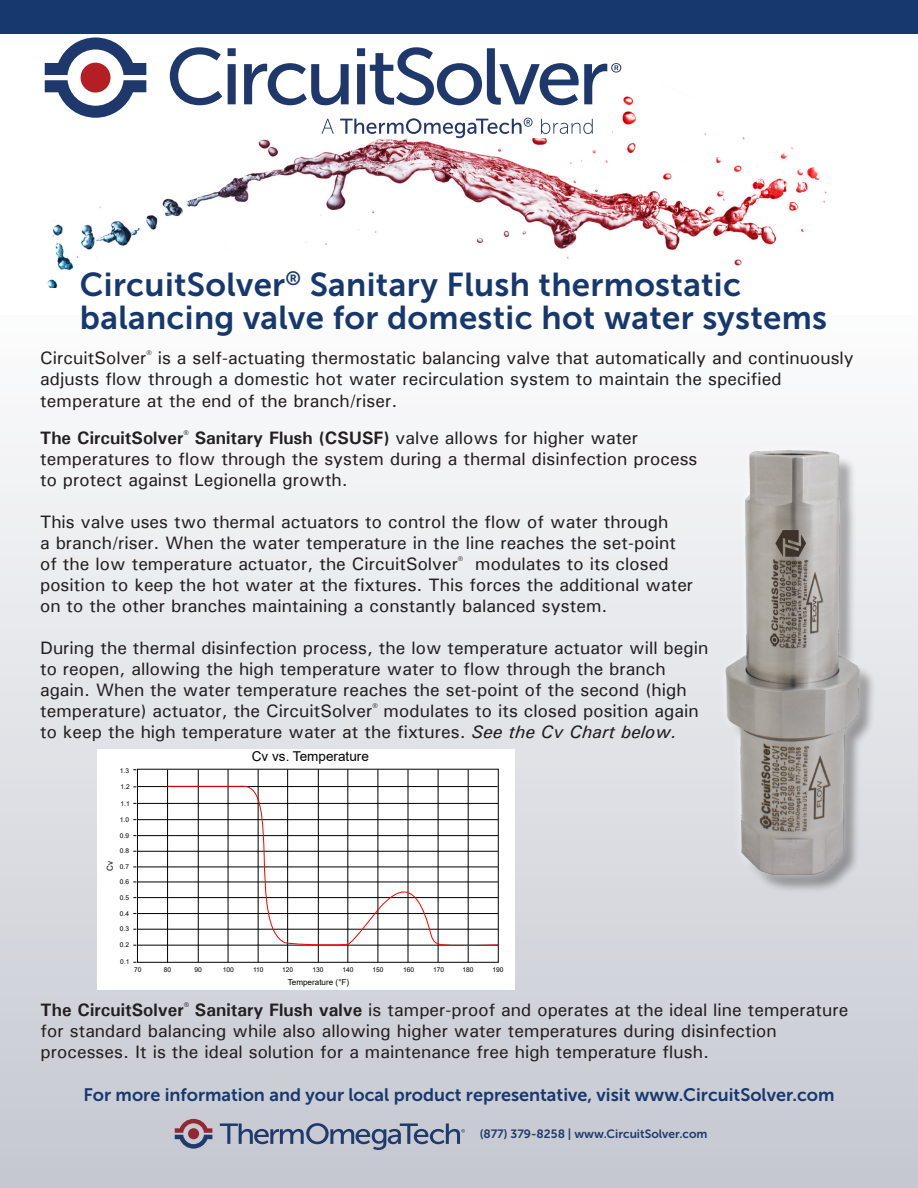
<style>
.page{position:relative;width:918px;height:1188px;background:#fff}
.page>*{position:absolute;margin:0;border:0;box-sizing:border-box;transform-origin:0 0}
.t1{font:33px/33px "Museo Sans 700";letter-spacing:.01em;color:#17386e}
.t2{font:500 18px/21px "Univers";color:#231f20}
.t3{font:18px "Museo Sans 700";color:#17386e}
.t4{font:13.5px "Arial";color:#000}
.t5{font:12px "Museo Sans 700";color:#17386e}
.t6{font:8.1px "Arial";color:#000}
.t7{font:6.6px "Arial";color:#000}
.s1{font-weight:700}
.s2{font-style:italic}
</style>
<div class="page">
<div style="left:0;top:315px;width:918px;height:873px;background:linear-gradient(to bottom,#fdfdfd,#c3c6cf)"></div>
<img style="left:44px;top:85px;width:783px;height:202px">
<div style="left:0;top:0;width:918px;height:34px;background:#17386e"></div>
<div style="left:97px;top:749px;width:417px;height:240px;background:#fff"></div>
<div style="left:137px;top:769px;width:362px;height:194px;border:1px solid #000"></div>
<hr style="left:167px;top:770px;width:1px;height:193px;background:#000">
<hr style="left:198px;top:770px;width:1px;height:192px;background:#000">
<hr style="left:228px;top:769px;width:1px;height:193px;background:#000">
<hr style="left:258px;top:769px;width:1px;height:193px;background:#000">
<hr style="left:287px;top:769px;width:1px;height:194px;background:#000">
<hr style="left:318px;top:769px;width:1px;height:193px;background:#000">
<hr style="left:348px;top:769px;width:1px;height:194px;background:#000">
<hr style="left:378px;top:769px;width:1px;height:193px;background:#000">
<hr style="left:408px;top:769px;width:1px;height:193px;background:#000">
<hr style="left:438px;top:769px;width:1px;height:193px;background:#000">
<hr style="left:468px;top:770px;width:1px;height:192px;background:#000">
<hr style="left:137px;top:803px;width:361px;height:1px;background:#000">
<hr style="left:137px;top:819px;width:361px;height:1px;background:#000">
<hr style="left:137px;top:835px;width:361px;height:1px;background:#000">
<hr style="left:137px;top:851px;width:361px;height:1px;background:#000">
<hr style="left:137px;top:867px;width:361px;height:1px;background:#000">
<hr style="left:137px;top:882px;width:361px;height:1px;background:#000">
<hr style="left:137px;top:897px;width:361px;height:1px;background:#000">
<hr style="left:137px;top:913px;width:361px;height:1px;background:#000">
<hr style="left:137px;top:929px;width:361px;height:1px;background:#000">
<hr style="left:137px;top:945px;width:361px;height:1px;background:#000">
<hr style="left:137px;top:786px;width:361px;height:1px;background:#000">
<svg style="left:167px;top:786px;width:332px;height:161px"></svg>
<div style="left:284px;top:91px;width:328px;height:46px;background:#fff"></div>
<div style="left:729px;top:453px;width:148px;height:440px;background:#231f20;opacity:.4"></div>
<img style="left:708px;top:428px;width:166px;height:469px">
<svg style="left:45px;top:38px;width:101px;height:80px"></svg>
<svg style="left:170px;top:47px;width:52px;height:58px"></svg>
<svg style="left:228px;top:48px;width:8px;height:56px"></svg>
<svg style="left:244px;top:63px;width:105px;height:42px"></svg>
<svg style="left:357px;top:47px;width:264px;height:58px"></svg>
<svg style="left:322px;top:119px;width:12px;height:15px"></svg>
<svg style="left:340px;top:118px;width:193px;height:20px"></svg>
<svg style="left:541px;top:119px;width:52px;height:15px"></svg>
<p class="t1" style="left:80px;top:268px;width:749px">CircuitSolver<sup>®</sup> Sanitary Flush thermostatic balancing valve for domestic hot water systems</p>
<p class="t2" style="left:40px;top:347px;width:815px">CircuitSolver<sup>®</sup> is a self-actuating thermostatic balancing valve that automatically and continuously adjusts flow through a domestic hot water recirculation system to maintain the specified temperature at the end of the branch/riser.</p>
<p class="t2" style="left:40px;top:427px;width:659px"><span class="s1">The CircuitSolver</span><sup>®</sup> <span class="s1">Sanitary Flush (CSUSF)</span> valve allows for higher water temperatures to flow through the system during a thermal disinfection process to protect against Legionella growth.</p>
<p class="t2" style="left:40px;top:511px;width:655px">This valve uses two thermal actuators to control the flow of water through<br>a branch/riser. When the water temperature in the line reaches the set-point of the low temperature actuator, the CircuitSolver<sup>®</sup> modulates to its closed position to keep the hot water at the fixtures. This forces the additional water on to the other branches maintaining a constantly balanced system.</p>
<p class="t2" style="left:40px;top:637px;width:670px">During the thermal disinfection process, the low temperature actuator will begin to reopen, allowing the high temperature water to flow through the branch again. When the water temperature reaches the set-point of the second (high temperature) actuator, the CircuitSolver<sup>®</sup> modulates to its closed position again to keep the high temperature water at the fixtures. <span class="s2">See the Cv Chart below.</span></p>
<p class="t7" style="left:120px;top:766px;width:11px">1.3</p>
<p class="t7" style="left:121px;top:782px;width:11px">1.2</p>
<p class="t7" style="left:121px;top:799px;width:11px">1.1</p>
<p class="t7" style="left:120px;top:815px;width:11px">1.0</p>
<p class="t7" style="left:120px;top:831px;width:11px">0.9</p>
<p class="t7" style="left:120px;top:846px;width:11px">0.8</p>
<p class="t7" style="left:120px;top:862px;width:11px">0.7</p>
<p class="t7" style="left:120px;top:877px;width:11px">0.6</p>
<p class="t7" style="left:120px;top:893px;width:11px">0.5</p>
<p class="t7" style="left:120px;top:909px;width:11px">0.4</p>
<p class="t7" style="left:120px;top:925px;width:11px">0.3</p>
<p class="t7" style="left:120px;top:941px;width:11px">0.2</p>
<p class="t7" style="left:120px;top:957px;width:11px">0.1</p>
<p class="t6" style="left:104px;top:871px;width:11px;rotate:-90deg">Cv</p>
<p class="t4" style="left:252px;top:747px;width:119px">Cv vs. Temperature</p>
<p class="t7" style="left:134px;top:965px;width:9px">70</p>
<p class="t7" style="left:164px;top:965px;width:9px">80</p>
<p class="t7" style="left:194px;top:965px;width:9px">90</p>
<p class="t7" style="left:223px;top:965px;width:13px">100</p>
<p class="t7" style="left:253px;top:965px;width:12px">110</p>
<p class="t7" style="left:282px;top:965px;width:13px">120</p>
<p class="t7" style="left:312px;top:965px;width:13px">130</p>
<p class="t7" style="left:342px;top:965px;width:13px">140</p>
<p class="t7" style="left:372px;top:965px;width:13px">150</p>
<p class="t7" style="left:403px;top:965px;width:13px">160</p>
<p class="t7" style="left:433px;top:965px;width:13px">170</p>
<p class="t7" style="left:462px;top:965px;width:13px">180</p>
<p class="t7" style="left:493px;top:965px;width:13px">190</p>
<p class="t6" style="left:288px;top:977px;width:63px">Temperature (°F)</p>
<p class="t2" style="left:40px;top:999px;width:809px"><span class="s1">The CircuitSolver</span><sup>®</sup> <span class="s1">Sanitary Flush valve</span> is tamper-proof and operates at the ideal line temperature for standard balancing while also allowing higher water temperatures during disinfection processes. It is the ideal solution for a maintenance free high temperature flush.</p>
<p class="t3" style="left:83px;top:1084px;width:753px">For more information and your local product representative, visit www.CircuitSolver.com</p>
<p class="t5" style="left:480px;top:1128px;width:229px">(877) 379-8258 | www.CircuitSolver.com</p>
</div>
